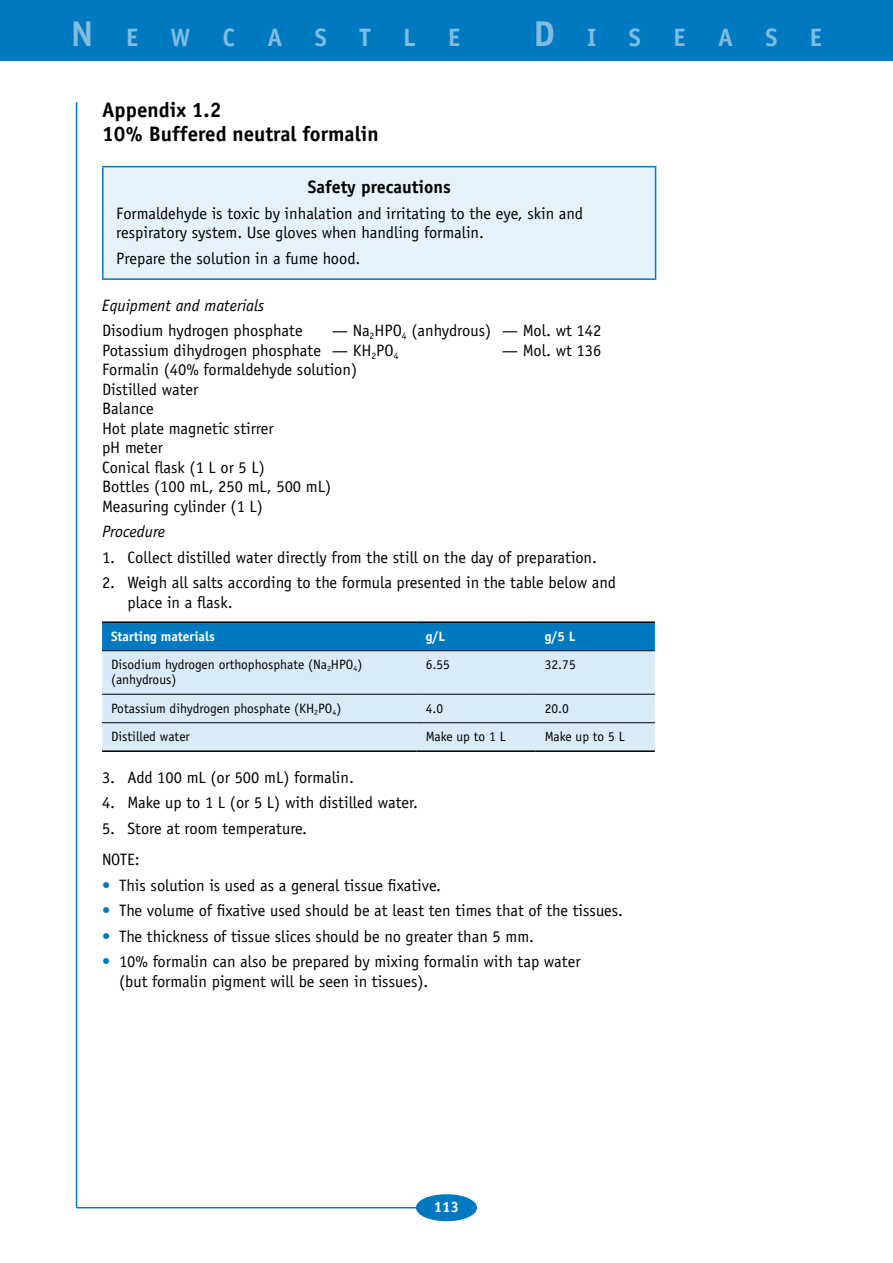
<style>
.page{position:relative;width:893px;height:1263px;background:#fff}
.page>*{position:absolute;margin:0;border:0;box-sizing:border-box;transform-origin:0 0}
.t1{font:700 36px "Officina Sans Std";color:#80bce0}
.t2{font:700 25.2px "Officina Sans Std";color:#80bce0}
.Heading_2{font:700 21px/24px "Officina Sans Std";color:#000}
.t3{font:700 18px "Officina Sans Std";color:#000}
.Body_bullet_auto{font:16.5px/19.5px "Officina Sans Std";color:#000}
.Body{font:16.5px "Officina Sans Std";color:#000}
.Body_numbered{font:16.5px/19.5px "Officina Sans Std";color:#000}
.Body-2{font:italic 16.5px "Officina Sans Std";color:#000}
.t4{font:700 15px "Officina Sans Std";color:#fff}
.Cell_body{font:13.5px/15px "Officina Sans Std";color:#000}
.Cell_heading{font:700 13.5px "Officina Sans Std";color:#fff}
.s1{font-size:25.2px}
.s2{color:#0079c1}
</style>
<div class="page">
<div style="left:0;top:0;width:893px;height:61px;background:#0079c1"></div>
<div style="left:417px;top:1195px;width:59px;height:25px;background:#0079c1;border-radius:50%"></div>
<div style="left:416px;top:1194px;width:61px;height:27px;border:2px solid #0079c1;border-radius:50%"></div>
<hr style="left:76px;top:102px;width:1px;height:1106px;background:#0079c1">
<hr style="left:77px;top:1207px;width:340px;height:1px;background:#0079c1">
<div style="left:103px;top:167px;width:553px;height:112px;background:#e6f2f9"></div>
<hr style="left:102px;top:167px;width:2px;height:111px;background:#0079c1">
<hr style="left:102px;top:166px;width:554px;height:1px;background:#0079c1">
<hr style="left:655px;top:167px;width:1px;height:111px;background:#0079c1">
<hr style="left:102px;top:278px;width:554px;height:2px;background:#0079c1">
<div style="left:102px;top:623px;width:553px;height:27px;background:#0079c1"></div>
<div style="left:102px;top:651px;width:553px;height:99px;background:#d9ebf6"></div>
<hr style="left:102px;top:650px;width:315px;height:1px;background:#000">
<hr style="left:417px;top:650px;width:119px;height:1px;background:#000">
<hr style="left:536px;top:650px;width:119px;height:1px;background:#000">
<hr style="left:102px;top:694px;width:315px;height:1px;background:#000">
<hr style="left:417px;top:694px;width:119px;height:1px;background:#000">
<hr style="left:536px;top:694px;width:119px;height:1px;background:#000">
<hr style="left:102px;top:722px;width:315px;height:1px;background:#000">
<hr style="left:417px;top:722px;width:119px;height:1px;background:#000">
<hr style="left:536px;top:722px;width:119px;height:1px;background:#000">
<hr style="left:102px;top:621px;width:315px;height:2px;background:#000">
<hr style="left:417px;top:621px;width:119px;height:2px;background:#000">
<hr style="left:536px;top:621px;width:119px;height:2px;background:#000">
<hr style="left:102px;top:750px;width:315px;height:2px;background:#000">
<hr style="left:417px;top:750px;width:119px;height:2px;background:#000">
<hr style="left:536px;top:750px;width:119px;height:2px;background:#000">
<h1 class="t1" style="left:71px;top:12px;width:69px">N <span class="s1">E</span></h1>
<h2 class="t2" style="left:171px;top:22px;width:22px">W</h2>
<h2 class="t2" style="left:223px;top:22px;width:14px">C</h2>
<h2 class="t2" style="left:268px;top:22px;width:16px">A</h2>
<h2 class="t2" style="left:315px;top:22px;width:14px">S</h2>
<h2 class="t2" style="left:359px;top:22px;width:13px">T</h2>
<h2 class="t2" style="left:403px;top:22px;width:14px">L</h2>
<h2 class="t2" style="left:448px;top:22px;width:14px">E</h2>
<h1 class="t1" style="left:533px;top:12px;width:65px">D <span class="s1">I</span></h1>
<h2 class="t2" style="left:629px;top:22px;width:14px">S</h2>
<h2 class="t2" style="left:673px;top:22px;width:14px">E</h2>
<h2 class="t2" style="left:718px;top:22px;width:16px">A</h2>
<h2 class="t2" style="left:765px;top:22px;width:14px">S</h2>
<h2 class="t2" style="left:810px;top:22px;width:14px">E</h2>
<h2 class="Heading_2" style="left:102px;top:97px;width:278px">Appendix 1.2<br>10% Buffered neutral formalin</h2>
<p class="t3" style="left:308px;top:175px;width:145px">Safety precautions</p>
<p class="Body_bullet_auto" style="left:116px;top:203px;width:468px">Formaldehyde is toxic by inhalation and irritating to the eye, skin and respiratory system. Use gloves when handling formalin.</p>
<p class="Body_bullet_auto" style="left:116px;top:248px;width:245px">Prepare the solution in a fume hood.</p>
<p class="Body-2" style="left:102px;top:295px;width:164px">Equipment and materials</p>
<p class="Body" style="left:102px;top:321px;width:202px">Disodium hydrogen phosphate</p>
<p class="Body" style="left:332px;top:321px;width:271px">— Na<sub>2</sub>HPO<sub>4</sub> (anhydrous) — Mol. wt 142</p>
<p class="Body" style="left:102px;top:340px;width:298px">Potassium dihydrogen phosphate — KH<sub>2</sub>PO<sub>4</sub></p>
<p class="Body" style="left:502px;top:340px;width:101px">— Mol. wt 136</p>
<p class="Body" style="left:102px;top:360px;width:257px">Formalin (40% formaldehyde solution)</p>
<p class="Body" style="left:102px;top:379px;width:98px">Distilled water</p>
<p class="Body" style="left:102px;top:399px;width:53px">Balance</p>
<p class="Body" style="left:102px;top:418px;width:173px">Hot plate magnetic stirrer</p>
<p class="Body" style="left:102px;top:438px;width:62px">pH meter</p>
<p class="Body" style="left:102px;top:457px;width:164px">Conical flask (1 L or 5 L)</p>
<p class="Body" style="left:102px;top:477px;width:231px">Bottles (100 mL, 250 mL, 500 mL)</p>
<p class="Body" style="left:102px;top:496px;width:162px">Measuring cylinder (1 L)</p>
<p class="Body-2" style="left:102px;top:522px;width:65px">Procedure</p>
<p class="Body_numbered" style="left:102px;top:547px;width:496px">1. Collect distilled water directly from the still on the day of preparation.</p>
<p class="Body_numbered" style="left:128px;top:573px;width:490px;text-indent:-26px">2. Weigh all salts according to the formula presented in the table below and place in a flask.</p>
<p class="Cell_heading" style="left:111px;top:627px;width:105px">Starting materials</p>
<p class="Cell_heading" style="left:426px;top:627px;width:21px">g/L</p>
<p class="Cell_heading" style="left:545px;top:627px;width:32px">g/5 L</p>
<p class="Cell_body" style="left:111px;top:657px;width:253px">Disodium hydrogen orthophosphate (Na<sub>2</sub>HPO<sub>4</sub>) (anhydrous)</p>
<p class="Cell_body" style="left:426px;top:657px;width:26px">6.55</p>
<p class="Cell_body" style="left:545px;top:657px;width:32px">32.75</p>
<p class="Cell_body" style="left:111px;top:700px;width:232px">Potassium dihydrogen phosphate (KH<sub>2</sub>PO<sub>4</sub>)</p>
<p class="Cell_body" style="left:426px;top:700px;width:19px">4.0</p>
<p class="Cell_body" style="left:545px;top:700px;width:26px">20.0</p>
<p class="Cell_body" style="left:111px;top:729px;width:80px">Distilled water</p>
<p class="Cell_body" style="left:426px;top:729px;width:81px">Make up to 1 L</p>
<p class="Cell_body" style="left:545px;top:729px;width:81px">Make up to 5 L</p>
<p class="Body_numbered" style="left:102px;top:767px;width:253px">3. Add 100 mL (or 500 mL) formalin.</p>
<p class="Body_numbered" style="left:102px;top:793px;width:318px">4. Make up to 1 L (or 5 L) with distilled water.</p>
<p class="Body_numbered" style="left:102px;top:818px;width:207px">5. Store at room temperature.</p>
<p class="Body" style="left:102px;top:850px;width:39px">NOTE:</p>
<p class="Body_bullet_auto" style="left:102px;top:875px;width:340px"><span class="s2">•</span> This solution is used as a general tissue fixative.</p>
<p class="Body_bullet_auto" style="left:102px;top:901px;width:522px"><span class="s2">•</span> The volume of fixative used should be at least ten times that of the tissues.</p>
<p class="Body_bullet_auto" style="left:102px;top:926px;width:434px"><span class="s2">•</span> The thickness of tissue slices should be no greater than 5 mm.</p>
<p class="Body_bullet_auto" style="left:119px;top:952px;width:463px;text-indent:-17px"><span class="s2">•</span> 10% formalin can also be prepared by mixing formalin with tap water (but formalin pigment will be seen in tissues).</p>
<p class="t4" style="left:434px;top:1197px;width:27px">113</p>
</div>
